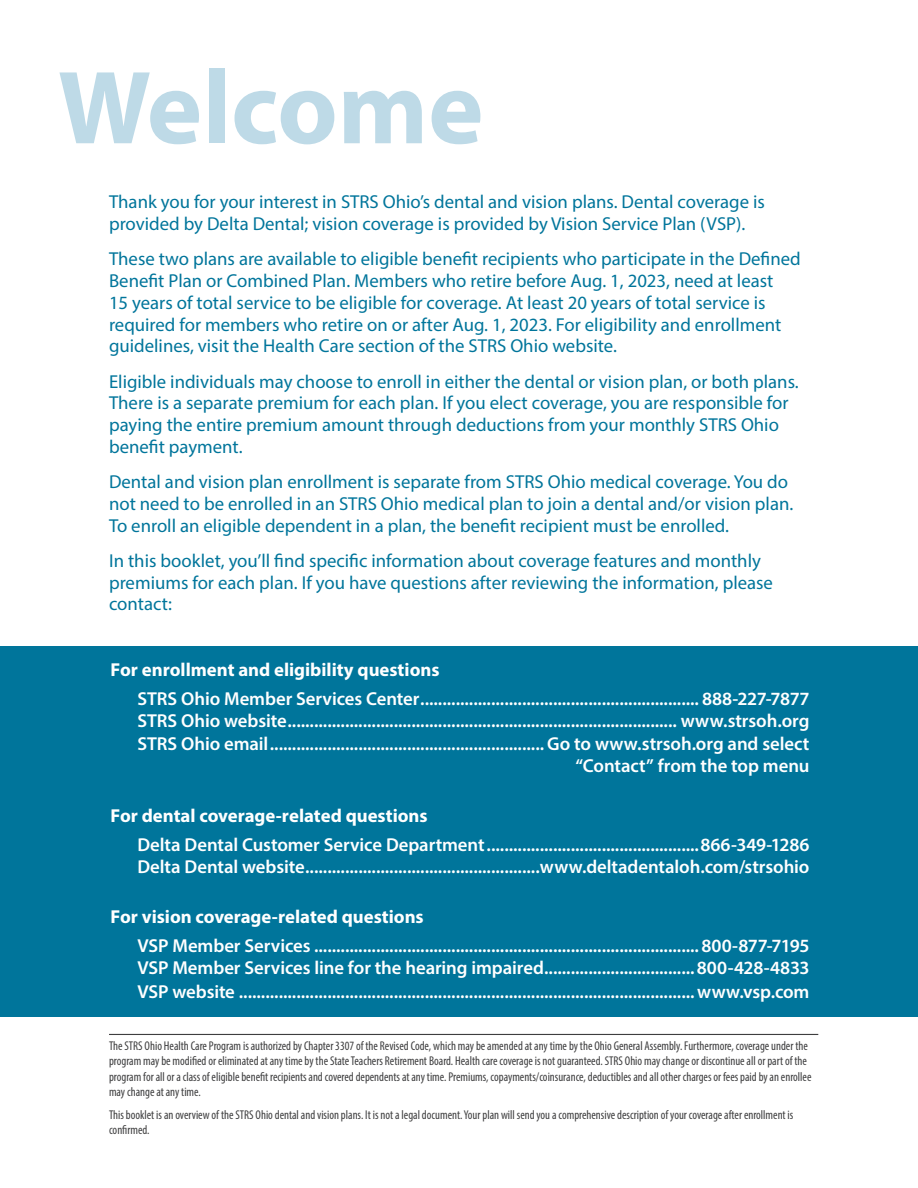
<style>
.page{position:relative;width:918px;height:1188px;background:#fff}
.page>*{position:absolute;margin:0;border:0;box-sizing:border-box;transform-origin:0 0}
.t1{font:700 105px "Myriad Pro";color:#bedae7}
.WELCOME_SANS{font:18.75px/21.8px "Myriad Pro";color:#00759b}
.WELCOME_TABS{font:600 18.75px/22.5px "Myriad Pro";letter-spacing:-.005em;color:#fff}
.WELCOME_SUB{font:700 18.75px "Myriad Pro";color:#fff}
.t2{font:condensed 12.75px/15.3px "Myriad Pro";color:#3e3e3f;scale:.96 1}
</style>
<div class="page">
<div style="left:0;top:646px;width:918px;height:371px;background:#00759b"></div>
<hr style="left:109px;top:1034px;width:709px;height:1px;background:#3e3e3f">
<p class="t1" style="left:58px;top:39px;width:427px">Welcome</p>
<p class="WELCOME_SANS" style="left:109px;top:191px;width:657px">Thank you for your interest in STRS Ohio’s dental and vision plans. Dental coverage is provided by Delta Dental; vision coverage is provided by Vision Service Plan (VSP).</p>
<p class="WELCOME_SANS" style="left:109px;top:248px;width:693px">These two plans are available to eligible benefit recipients who participate in the Defined Benefit Plan or Combined Plan. Members who retire before Aug. 1, 2023, need at least<br>15 years of total service to be eligible for coverage. At least 20 years of total service is required for members who retire on or after Aug. 1, 2023. For eligibility and enrollment guidelines, visit the Health Care section of the STRS Ohio website.</p>
<p class="WELCOME_SANS" style="left:109px;top:370px;width:691px">Eligible individuals may choose to enroll in either the dental or vision plan, or both plans.<br>There is a separate premium for each plan. If you elect coverage, you are responsible for paying the entire premium amount through deductions from your monthly STRS Ohio benefit payment.</p>
<p class="WELCOME_SANS" style="left:109px;top:471px;width:686px">Dental and vision plan enrollment is separate from STRS Ohio medical coverage. You do not need to be enrolled in an STRS Ohio medical plan to join a dental and/or vision plan.<br>To enroll an eligible dependent in a plan, the benefit recipient must be enrolled.</p>
<p class="WELCOME_SANS" style="left:109px;top:549px;width:665px">In this booklet, you’ll find specific information about coverage features and monthly premiums for each plan. If you have questions after reviewing the information, please contact:</p>
<p class="WELCOME_SUB" style="left:111px;top:657px;width:330px">For enrollment and eligibility questions</p>
<p class="WELCOME_TABS" style="left:138px;top:687px;width:674px">STRS Ohio Member Services Center............................................................... 888-227-7877</p>
<p class="WELCOME_TABS" style="left:138px;top:709px;width:674px">STRS Ohio website........................................................................................ www.strsoh.org<br>STRS Ohio email.............................................................. Go to www.strsoh.org and select</p>
<p class="WELCOME_TABS" style="left:575px;top:754px;width:236px">“Contact” from the top menu</p>
<p class="WELCOME_SUB" style="left:111px;top:803px;width:319px">For dental coverage-related questions</p>
<p class="WELCOME_TABS" style="left:138px;top:833px;width:674px">Delta Dental Customer Service Department................................................866-349-1286</p>
<p class="WELCOME_TABS" style="left:138px;top:855px;width:674px">Delta Dental website.....................................................www.deltadentaloh.com/strsohio</p>
<p class="WELCOME_SUB" style="left:111px;top:904px;width:315px">For vision coverage-related questions</p>
<p class="WELCOME_TABS" style="left:138px;top:934px;width:674px">VSP Member Services .......................................................................................800-877-7195</p>
<p class="WELCOME_TABS" style="left:138px;top:956px;width:673px">VSP Member Services line for the hearing impaired..................................800-428-4833</p>
<p class="WELCOME_TABS" style="left:138px;top:980px;width:673px">VSP website .......................................................................................................www.vsp.com</p>
<p class="t2" style="left:109px;top:1038px;width:733px">The STRS Ohio Health Care Program is authorized by Chapter 3307 of the Revised Code, which may be amended at any time by the Ohio General Assembly. Furthermore, coverage under the program may be modified or eliminated at any time by the State Teachers Retirement Board. Health care coverage is not guaranteed. STRS Ohio may change or discontinue all or part of the program for all or a class of eligible benefit recipients and covered dependents at any time. Premiums, copayments/coinsurance, deductibles and all other charges or fees paid by an enrollee may change at any time.</p>
<p class="t2" style="left:109px;top:1107px;width:714px">This booklet is an overview of the STRS Ohio dental and vision plans. It is not a legal document. Your plan will send you a comprehensive description of your coverage after enrollment is confirmed.</p>
</div>
